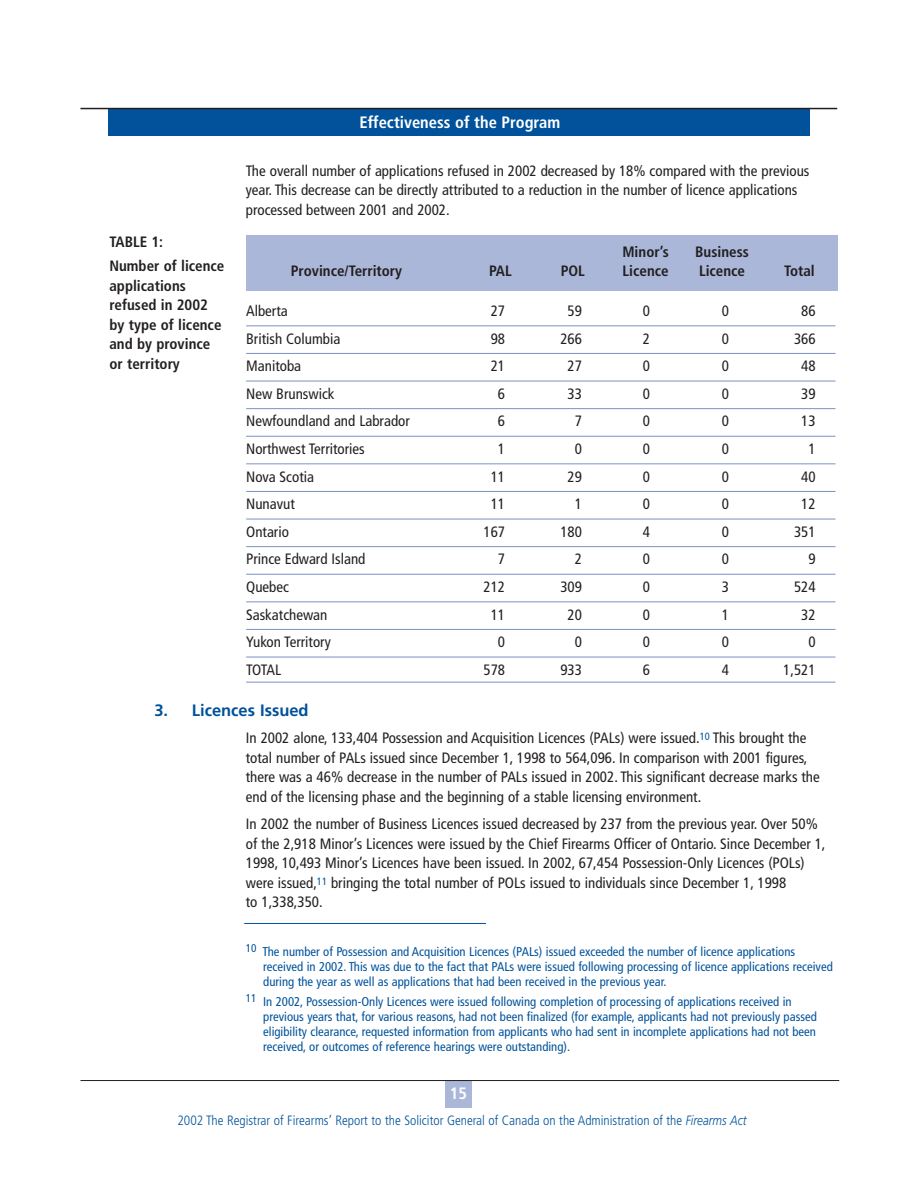
<style>
.page{position:relative;width:918px;height:1188px;background:#fff}
.page>*{position:absolute;margin:0;border:0;box-sizing:border-box;transform-origin:0 0}
.t1{font:700 condensed 16.5px "Frutiger";color:#fff}
.t2{font:700 16.5px "Frutiger";color:#01529b}
.t3{font:condensed 15px/19.5px "Frutiger";color:#231f20}
.t4{font:700 condensed 15px/19.5px "Frutiger";color:#231f20}
.t5{font:300 condensed 13.5px "Frutiger";color:#01529b}
.t6{font:condensed 12.75px/15px "Frutiger";color:#01529b}
.s1{font-style:italic;font-stretch:normal}
</style>
<div class="page">
<div style="left:108px;top:109px;width:701px;height:27px;background:#01529b"></div>
<div style="left:445px;top:1081px;width:27px;height:27px;background:#aab7d9"></div>
<hr style="left:80px;top:1080px;width:759px;height:1px;background:#231f20">
<hr style="left:80px;top:108px;width:757px;height:1px;background:#231f20">
<div style="left:246px;top:235px;width:592px;height:56px;background:#aab7d9"></div>
<hr style="left:246px;top:326px;width:590px;height:1px;background:#7b91c4">
<hr style="left:246px;top:353px;width:590px;height:1px;background:#7b91c4">
<hr style="left:246px;top:381px;width:590px;height:1px;background:#7b91c4">
<hr style="left:246px;top:408px;width:590px;height:1px;background:#7b91c4">
<hr style="left:246px;top:436px;width:590px;height:1px;background:#7b91c4">
<hr style="left:246px;top:464px;width:590px;height:1px;background:#7b91c4">
<hr style="left:246px;top:491px;width:590px;height:1px;background:#7b91c4">
<hr style="left:246px;top:519px;width:590px;height:1px;background:#7b91c4">
<hr style="left:246px;top:546px;width:590px;height:1px;background:#7b91c4">
<hr style="left:246px;top:574px;width:590px;height:1px;background:#7b91c4">
<hr style="left:246px;top:602px;width:590px;height:1px;background:#7b91c4">
<hr style="left:246px;top:629px;width:590px;height:1px;background:#7b91c4">
<hr style="left:246px;top:657px;width:590px;height:1px;background:#7b91c4">
<hr style="left:246px;top:682px;width:590px;height:1px;background:#7b91c4">
<hr style="left:244px;top:923px;width:242px;height:1px;background:#01529b">
<p class="t1" style="left:360px;top:116px;width:202px">Effectiveness of the Program</p>
<p class="t4" style="left:110px;top:231px;width:116px;line-height:24px">TABLE 1:<br>Number of licence</p>
<p class="t4" style="left:110px;top:277px;width:114px">applications refused in 2002 by type of licence and by province or territory</p>
<p class="t3" style="left:246px;top:162px;width:565px">The overall number of applications refused in 2002 decreased by 18% compared with the previous year. This decrease can be directly attributed to a reduction in the number of licence applications processed between 2001 and 2002.</p>
<p class="t4" style="left:622px;top:243px;width:48px">Minor’s</p>
<p class="t4" style="left:695px;top:243px;width:55px">Business</p>
<p class="t4" style="left:291px;top:263px;width:113px">Province/Territory</p>
<p class="t4" style="left:489px;top:263px;width:24px">PAL</p>
<p class="t4" style="left:561px;top:263px;width:26px">POL</p>
<p class="t4" style="left:623px;top:263px;width:48px">Licence</p>
<p class="t4" style="left:699px;top:263px;width:48px">Licence</p>
<p class="t4" style="left:784px;top:263px;width:32px">Total</p>
<p class="t3" style="left:246px;top:302px;width:43px">Alberta</p>
<p class="t3" style="left:491px;top:302px;width:16px">27</p>
<p class="t3" style="left:568px;top:302px;width:16px">59</p>
<p class="t3" style="left:643px;top:302px;width:9px">0</p>
<p class="t3" style="left:722px;top:302px;width:9px">0</p>
<p class="t3" style="left:801px;top:302px;width:16px">86</p>
<p class="t3" style="left:246px;top:330px;width:96px">British Columbia</p>
<p class="t3" style="left:491px;top:330px;width:16px">98</p>
<p class="t3" style="left:560px;top:330px;width:23px">266</p>
<p class="t3" style="left:643px;top:330px;width:9px">2</p>
<p class="t3" style="left:722px;top:330px;width:9px">0</p>
<p class="t3" style="left:794px;top:330px;width:23px">366</p>
<p class="t3" style="left:246px;top:357px;width:56px">Manitoba</p>
<p class="t3" style="left:491px;top:357px;width:16px">21</p>
<p class="t3" style="left:568px;top:357px;width:16px">27</p>
<p class="t3" style="left:643px;top:357px;width:9px">0</p>
<p class="t3" style="left:722px;top:357px;width:9px">0</p>
<p class="t3" style="left:801px;top:357px;width:16px">48</p>
<p class="t3" style="left:246px;top:385px;width:90px">New Brunswick</p>
<p class="t3" style="left:498px;top:385px;width:9px">6</p>
<p class="t3" style="left:568px;top:385px;width:16px">33</p>
<p class="t3" style="left:643px;top:385px;width:9px">0</p>
<p class="t3" style="left:722px;top:385px;width:9px">0</p>
<p class="t3" style="left:801px;top:385px;width:16px">39</p>
<p class="t3" style="left:246px;top:413px;width:165px">Newfoundland and Labrador</p>
<p class="t3" style="left:498px;top:413px;width:9px">6</p>
<p class="t3" style="left:575px;top:413px;width:9px">7</p>
<p class="t3" style="left:643px;top:413px;width:9px">0</p>
<p class="t3" style="left:722px;top:413px;width:9px">0</p>
<p class="t3" style="left:801px;top:413px;width:16px">13</p>
<p class="t3" style="left:246px;top:440px;width:120px">Northwest Territories</p>
<p class="t3" style="left:498px;top:440px;width:9px">1</p>
<p class="t3" style="left:575px;top:440px;width:9px">0</p>
<p class="t3" style="left:643px;top:440px;width:9px">0</p>
<p class="t3" style="left:722px;top:440px;width:9px">0</p>
<p class="t3" style="left:808px;top:440px;width:9px">1</p>
<p class="t3" style="left:246px;top:468px;width:69px">Nova Scotia</p>
<p class="t3" style="left:491px;top:468px;width:16px">11</p>
<p class="t3" style="left:568px;top:468px;width:16px">29</p>
<p class="t3" style="left:643px;top:468px;width:9px">0</p>
<p class="t3" style="left:722px;top:468px;width:9px">0</p>
<p class="t3" style="left:801px;top:468px;width:16px">40</p>
<p class="t3" style="left:246px;top:495px;width:50px">Nunavut</p>
<p class="t3" style="left:491px;top:495px;width:16px">11</p>
<p class="t3" style="left:575px;top:495px;width:9px">1</p>
<p class="t3" style="left:643px;top:495px;width:9px">0</p>
<p class="t3" style="left:722px;top:495px;width:9px">0</p>
<p class="t3" style="left:801px;top:495px;width:16px">12</p>
<p class="t3" style="left:246px;top:523px;width:44px">Ontario</p>
<p class="t3" style="left:484px;top:523px;width:23px">167</p>
<p class="t3" style="left:560px;top:523px;width:23px">180</p>
<p class="t3" style="left:643px;top:523px;width:9px">4</p>
<p class="t3" style="left:722px;top:523px;width:9px">0</p>
<p class="t3" style="left:794px;top:523px;width:23px">351</p>
<p class="t3" style="left:246px;top:551px;width:121px">Prince Edward Island</p>
<p class="t3" style="left:498px;top:551px;width:9px">7</p>
<p class="t3" style="left:575px;top:551px;width:9px">2</p>
<p class="t3" style="left:643px;top:551px;width:9px">0</p>
<p class="t3" style="left:722px;top:551px;width:9px">0</p>
<p class="t3" style="left:808px;top:551px;width:9px">9</p>
<p class="t3" style="left:246px;top:578px;width:44px">Quebec</p>
<p class="t3" style="left:484px;top:578px;width:23px">212</p>
<p class="t3" style="left:560px;top:578px;width:23px">309</p>
<p class="t3" style="left:643px;top:578px;width:9px">0</p>
<p class="t3" style="left:722px;top:578px;width:9px">3</p>
<p class="t3" style="left:794px;top:578px;width:23px">524</p>
<p class="t3" style="left:246px;top:606px;width:83px">Saskatchewan</p>
<p class="t3" style="left:491px;top:606px;width:16px">11</p>
<p class="t3" style="left:568px;top:606px;width:16px">20</p>
<p class="t3" style="left:643px;top:606px;width:9px">0</p>
<p class="t3" style="left:722px;top:606px;width:9px">1</p>
<p class="t3" style="left:801px;top:606px;width:16px">32</p>
<p class="t3" style="left:246px;top:633px;width:86px">Yukon Territory</p>
<p class="t3" style="left:498px;top:633px;width:9px">0</p>
<p class="t3" style="left:575px;top:633px;width:9px">0</p>
<p class="t3" style="left:643px;top:633px;width:9px">0</p>
<p class="t3" style="left:722px;top:633px;width:9px">0</p>
<p class="t3" style="left:808px;top:633px;width:9px">0</p>
<p class="t3" style="left:246px;top:661px;width:37px">TOTAL</p>
<p class="t3" style="left:484px;top:661px;width:23px">578</p>
<p class="t3" style="left:560px;top:661px;width:23px">933</p>
<p class="t3" style="left:643px;top:661px;width:9px">6</p>
<p class="t3" style="left:722px;top:661px;width:9px">4</p>
<p class="t3" style="left:783px;top:661px;width:34px">1,521</p>
<p class="t2" style="left:154px;top:703px;width:156px">3. Licences Issued</p>
<p class="t3" style="left:246px;top:729px;width:575px">In 2002 alone, 133,404 Possession and Acquisition Licences (PALs) were issued.<sup>10</sup> This brought the total number of PALs issued since December 1, 1998 to 564,096. In comparison with 2001 figures, there was a 46% decrease in the number of PALs issued in 2002. This significant decrease marks the end of the licensing phase and the beginning of a stable licensing environment.</p>
<p class="t3" style="left:246px;top:815px;width:581px">In 2002 the number of Business Licences issued decreased by 237 from the previous year. Over 50% of the 2,918 Minor’s Licences were issued by the Chief Firearms Officer of Ontario. Since December 1, 1998, 10,493 Minor’s Licences have been issued. In 2002, 67,454 Possession-Only Licences (POLs) were issued,<sup>11</sup> bringing the total number of POLs issued to individuals since December 1, 1998<br>to 1,338,350.</p>
<p class="t6" style="left:263px;top:945px;width:571px;text-indent:-17px"><sup>10</sup> The number of Possession and Acquisition Licences (PALs) issued exceeded the number of licence applications received in 2002. This was due to the fact that PALs were issued following processing of licence applications received during the year as well as applications that had been received in the previous year.</p>
<p class="t6" style="left:263px;top:996px;width:555px;text-indent:-17px"><sup>11</sup> In 2002, Possession-Only Licences were issued following completion of processing of applications received in previous years that, for various reasons, had not been finalized (for example, applicants had not previously passed eligibility clearance, requested information from applicants who had sent in incomplete applications had not been received, or outcomes of reference hearings were outstanding).</p>
<p class="t1" style="left:450px;top:1087px;width:19px">15</p>
<p class="t5" style="left:177px;top:1115px;width:571px">2002 The Registrar of Firearms’ Report to the Solicitor General of Canada on the Administration of the <span class="s1">Firearms Act</span></p>
</div>
